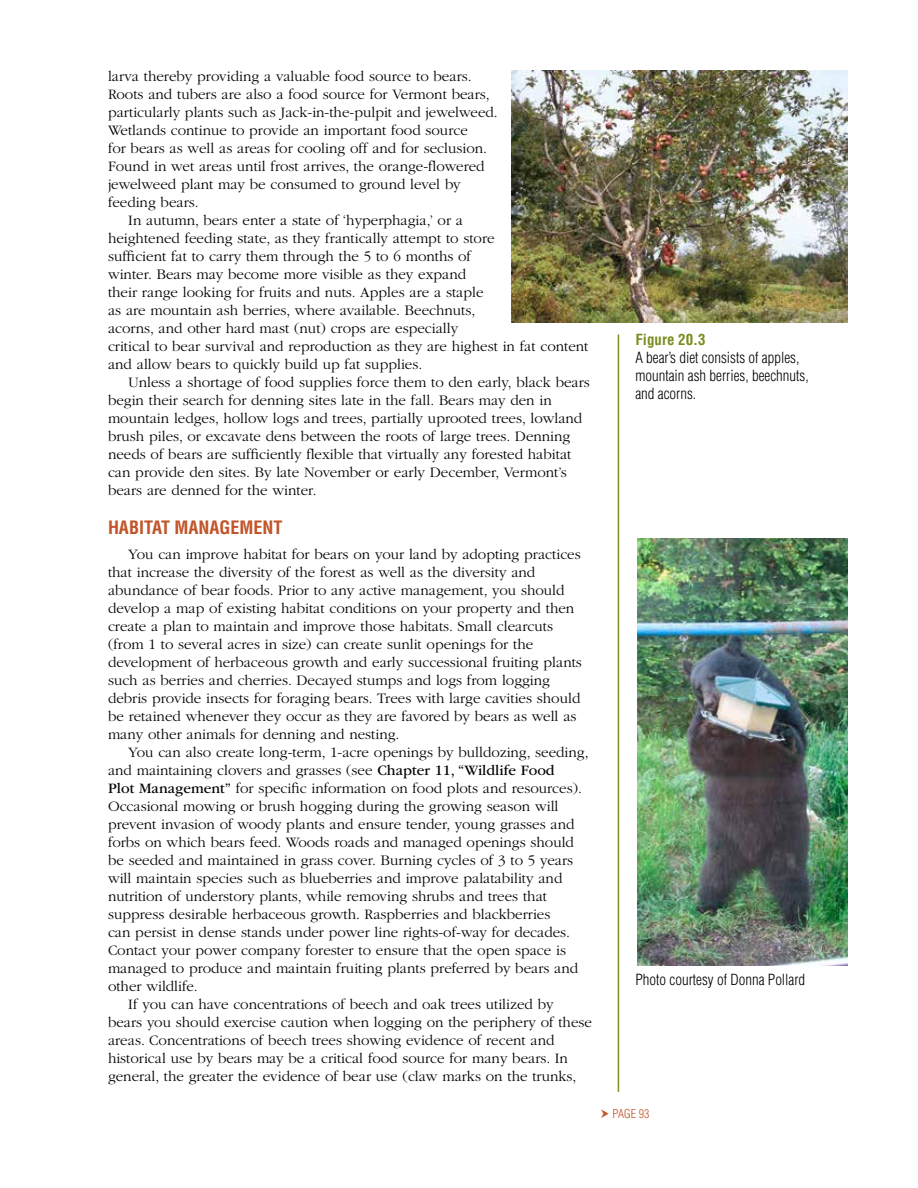
<style>
.page{position:relative;width:918px;height:1188px;background:#fff}
.page>*{position:absolute;margin:0;border:0;box-sizing:border-box;transform-origin:0 0}
.t1{font:700 condensed 18px "Helvetica LT Std";color:#c15429}
.t2{font:300 15px/18px "ITC Garamond Std";color:#000}
.t3{font:300 condensed 15px/18px "Helvetica LT Std";color:#000}
.t4{font:700 condensed 15px "Helvetica LT Std";color:#7c8d21}
.t5{font:300 condensed 12px "Helvetica LT Std";color:#c15429}
.s1{font-weight:400}
</style>
<div class="page">
<hr style="left:618px;top:335px;width:1px;height:757px;background:#7c8d21">
<img style="left:511px;top:70px;width:337px;height:253px">
<img style="left:638px;top:538px;width:210px;height:428px">
<p class="t2" style="left:108px;top:67px;width:365px">larva thereby providing a valuable food source to bears.</p>
<p class="t2" style="left:108px;top:85px;width:383px">Roots and tubers are also a food source for Vermont bears,</p>
<p class="t2" style="left:108px;top:103px;width:391px">particularly plants such as Jack-in-the-pulpit and jewelweed.</p>
<p class="t2" style="left:108px;top:121px;width:361px">Wetlands continue to provide an important food source</p>
<p class="t2" style="left:108px;top:139px;width:381px">for bears as well as areas for cooling off and for seclusion.</p>
<p class="t2" style="left:108px;top:157px;width:378px">Found in wet areas until frost arrives, the orange-flowered</p>
<p class="t2" style="left:108px;top:175px;width:354px">jewelweed plant may be consumed to ground level by</p>
<p class="t2" style="left:108px;top:193px;width:92px">feeding bears.</p>
<p class="t2" style="left:128px;top:211px;width:336px">In autumn, bears enter a state of ‘hyperphagia,’ or a</p>
<p class="t2" style="left:108px;top:229px;width:388px">heightened feeding state, as they frantically attempt to store</p>
<p class="t2" style="left:108px;top:247px;width:365px">sufficient fat to carry them through the 5 to 6 months of</p>
<p class="t2" style="left:108px;top:265px;width:360px">winter. Bears may become more visible as they expand</p>
<p class="t2" style="left:108px;top:283px;width:377px">their range looking for fruits and nuts. Apples are a staple</p>
<p class="t2" style="left:108px;top:301px;width:369px">as are mountain ash berries, where available. Beechnuts,</p>
<p class="t2" style="left:108px;top:319px;width:352px">acorns, and other hard mast (nut) crops are especially</p>
<p class="t2" style="left:108px;top:337px;width:482px">critical to bear survival and reproduction as they are highest in fat content</p>
<p class="t2" style="left:108px;top:355px;width:316px">and allow bears to quickly build up fat supplies.</p>
<p class="t2" style="left:128px;top:373px;width:463px">Unless a shortage of food supplies force them to den early, black bears</p>
<p class="t2" style="left:108px;top:391px;width:445px">begin their search for denning sites late in the fall. Bears may den in</p>
<p class="t2" style="left:108px;top:409px;width:476px">mountain ledges, hollow logs and trees, partially uprooted trees, lowland</p>
<p class="t2" style="left:108px;top:427px;width:464px">brush piles, or excavate dens between the roots of large trees. Denning</p>
<p class="t2" style="left:108px;top:445px;width:465px">needs of bears are sufficiently flexible that virtually any forested habitat</p>
<p class="t2" style="left:108px;top:463px;width:460px">can provide den sites. By late November or early December, Vermont’s</p>
<p class="t2" style="left:108px;top:481px;width:210px">bears are denned for the winter.</p>
<p class="t1" style="left:108px;top:517px;width:176px">HABITAT MANAGEMENT</p>
<p class="t2" style="left:108px;top:546px;width:475px;text-indent:20px">You can improve habitat for bears on your land by adopting practices that increase the diversity of the forest as well as the diversity and abundance of bear foods. Prior to any active management, you should develop a map of existing habitat conditions on your property and then create a plan to maintain and improve those habitats. Small clearcuts (from 1 to several acres in size) can create sunlit openings for the development of herbaceous growth and early successional fruiting plants such as berries and cherries. Decayed stumps and logs from logging debris provide insects for foraging bears. Trees with large cavities should be retained whenever they occur as they are favored by bears as well as many other animals for denning and nesting.</p>
<p class="t2" style="left:128px;top:744px;width:462px">You can also create long-term, 1-acre openings by bulldozing, seeding,</p>
<p class="t2" style="left:108px;top:762px;width:448px">and maintaining clovers and grasses (see <span class="s1">Chapter 11, “Wildlife Food</span></p>
<p class="t2" style="left:108px;top:780px;width:475px"><span class="s1">Plot Management”</span> for specific information on food plots and resources).</p>
<p class="t2" style="left:108px;top:798px;width:452px">Occasional mowing or brush hogging during the growing season will</p>
<p class="t2" style="left:108px;top:816px;width:468px">prevent invasion of woody plants and ensure tender, young grasses and</p>
<p class="t2" style="left:108px;top:834px;width:468px">forbs on which bears feed. Woods roads and managed openings should</p>
<p class="t2" style="left:108px;top:852px;width:467px">be seeded and maintained in grass cover. Burning cycles of 3 to 5 years</p>
<p class="t2" style="left:108px;top:870px;width:456px">will maintain species such as blueberries and improve palatability and</p>
<p class="t2" style="left:108px;top:888px;width:441px">nutrition of understory plants, while removing shrubs and trees that</p>
<p class="t2" style="left:108px;top:906px;width:444px">suppress desirable herbaceous growth. Raspberries and blackberries</p>
<p class="t2" style="left:108px;top:924px;width:464px">can persist in dense stands under power line rights-of-way for decades.</p>
<p class="t2" style="left:108px;top:942px;width:460px">Contact your power company forester to ensure that the open space is</p>
<p class="t2" style="left:108px;top:960px;width:472px">managed to produce and maintain fruiting plants preferred by bears and</p>
<p class="t2" style="left:108px;top:978px;width:91px">other wildlife.</p>
<p class="t2" style="left:128px;top:996px;width:427px">If you can have concentrations of beech and oak trees utilized by</p>
<p class="t2" style="left:108px;top:1014px;width:486px">bears you should exercise caution when logging on the periphery of these</p>
<p class="t2" style="left:108px;top:1032px;width:448px">areas. Concentrations of beech trees showing evidence of recent and</p>
<p class="t2" style="left:108px;top:1050px;width:462px">historical use by bears may be a critical food source for many bears. In</p>
<p class="t2" style="left:108px;top:1068px;width:470px">general, the greater the evidence of bear use (claw marks on the trunks,</p>
<p class="t4" style="left:635px;top:330px;width:72px">Figure 20.3</p>
<p class="t3" style="left:635px;top:349px;width:175px">A bear’s diet consists of apples, mountain ash berries, beechnuts, and acorns.</p>
<p class="t3" style="left:635px;top:970px;width:171px">Photo courtesy of Donna Pollard</p>
<p class="t5" style="left:612px;top:1106px;width:38px">PAGE 93</p>
</div>
